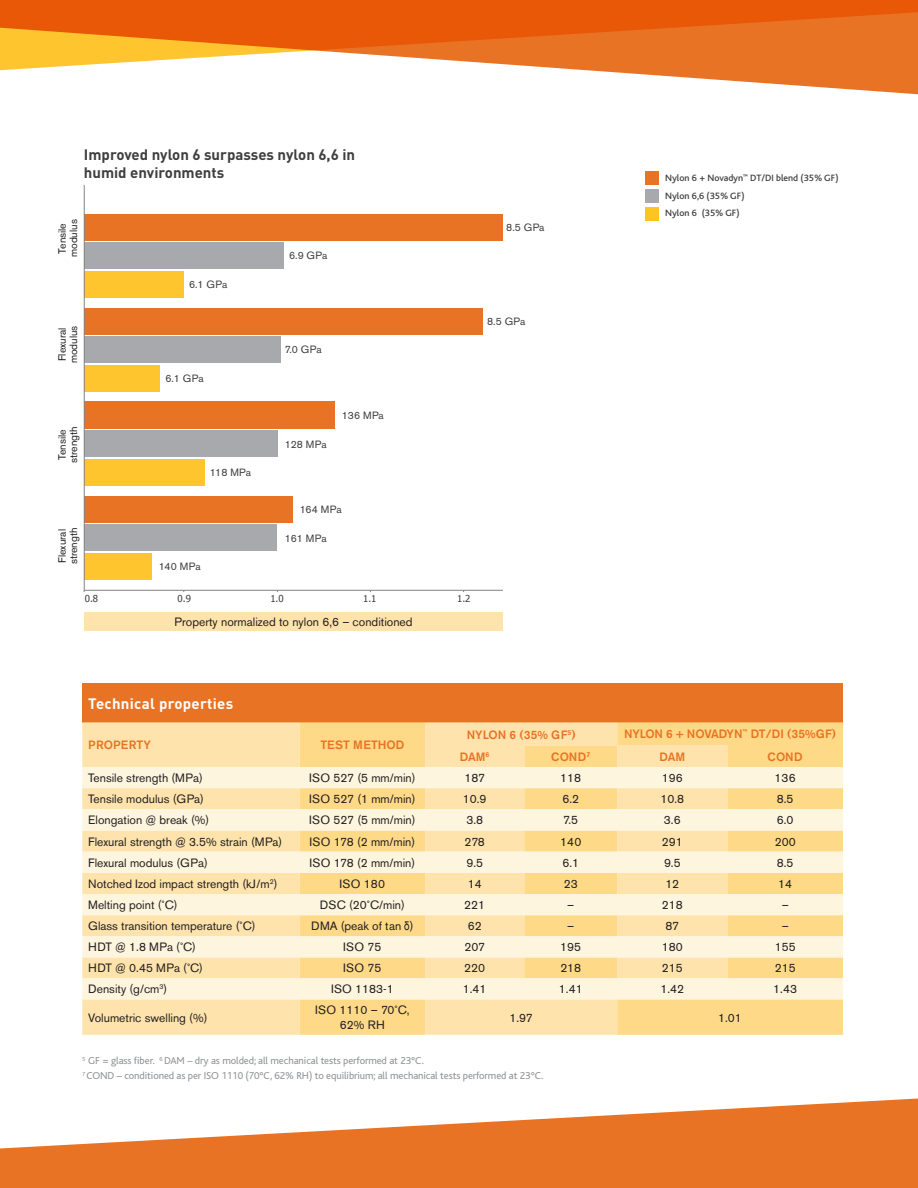
<style>
.page{position:relative;width:918px;height:1188px;background:#fff}
.page>*{position:absolute;margin:0;border:0;box-sizing:border-box;transform-origin:0 0}
.t1{font:700 15px/18px "DIN";color:#3e3e3f}
.t2{font:700 15px "DIN";letter-spacing:.02em;color:#fff}
.t3{font:12px/14.4px "Akzidenz Grotesk BE";color:#231f20;text-align:center}
.t4{font:500 12px "Akzidenz Grotesk BE";color:#e97324}
.t5{font:500 12px "Akzidenz Grotesk BE";letter-spacing:.02em;color:#e97324}
.t6{font:10.5px/15px "Bliss";letter-spacing:-.01em;color:#939598}
.t7{font:10.5px "Akzidenz Grotesk BE";color:#3e3e3f}
.t8{font:10.5px/11.4px "Akzidenz Grotesk BE";color:#231f20}
.t9{font:500 9.6px/18.1px "Bliss";color:#3e3e3f}
.t10{font:9.6px "Tahoma";color:#3e3e3f}
.s1{font-family:"Arial Narrow"}
</style>
<div class="page">
<svg style="left:0;top:1099px;width:918px;height:89px;fill:#e97324"></svg>
<hr style="left:84px;top:590px;width:419px;height:1px;background:#808285">
<div style="left:84px;top:242px;width:200px;height:27px;background:#a8a9ad"></div>
<div style="left:84px;top:214px;width:419px;height:27px;background:#e97324"></div>
<div style="left:84px;top:336px;width:197px;height:27px;background:#a8a9ad"></div>
<div style="left:84px;top:308px;width:399px;height:27px;background:#e97324"></div>
<div style="left:84px;top:430px;width:193px;height:27px;background:#a8a9ad"></div>
<div style="left:84px;top:402px;width:251px;height:27px;background:#e97324"></div>
<div style="left:84px;top:524px;width:193px;height:27px;background:#a8a9ad"></div>
<div style="left:84px;top:496px;width:209px;height:27px;background:#e97324"></div>
<div style="left:84px;top:271px;width:100px;height:27px;background:#fec52e"></div>
<div style="left:84px;top:365px;width:76px;height:27px;background:#fec52e"></div>
<div style="left:84px;top:459px;width:121px;height:27px;background:#fec52e"></div>
<div style="left:84px;top:553px;width:68px;height:27px;background:#fec52e"></div>
<hr style="left:84px;top:185px;width:1px;height:405px;background:#808285">
<div style="left:84px;top:612px;width:419px;height:19px;background:#fee4ac"></div>
<div style="left:645px;top:189px;width:13px;height:13px;background:#a8a9ad"></div>
<div style="left:645px;top:171px;width:13px;height:13px;background:#e97324"></div>
<div style="left:645px;top:207px;width:13px;height:13px;background:#fec422"></div>
<div style="left:82px;top:683px;width:761px;height:39px;background:#e97324"></div>
<div style="left:82px;top:722px;width:218px;height:313px;background:#fee4ac"></div>
<svg style="left:300px;top:722px;width:543px;height:313px;background:#fddc94"></svg>
<svg style="left:82px;top:767px;width:761px;height:232px;background:#feebc0"></svg>
<svg style="left:0;top:70px;width:918px;height:25px"></svg>
<svg style="left:0;top:0;width:918px;height:70px;background:#ec7a29"></svg>
<p class="t1" style="left:84px;top:144px;width:273px">Improved nylon 6 surpasses nylon 6,6 in humid environments</p>
<p class="t8" style="left:56px;top:257px;width:39px;text-align:center;rotate:-90deg">Tensile modulus</p>
<p class="t8" style="left:56px;top:363px;width:39px;rotate:-90deg">Flexural modulus</p>
<p class="t8" style="left:56px;top:463px;width:38px;text-align:center;rotate:-90deg">Tensile strength</p>
<p class="t8" style="left:56px;top:564px;width:38px;rotate:-90deg">Flexural strength</p>
<p class="t7" style="left:189px;top:278px;width:40px">6.1 GPa</p>
<p class="t7" style="left:165px;top:372px;width:40px">6.1 GPa</p>
<p class="t7" style="left:210px;top:466px;width:43px">118 MPa</p>
<p class="t7" style="left:159px;top:560px;width:43px">140 MPa</p>
<p class="t7" style="left:289px;top:249px;width:40px">6.9 GPa</p>
<p class="t7" style="left:285px;top:344px;width:38px">7.0 GPa</p>
<p class="t7" style="left:285px;top:438px;width:43px">128 MPa</p>
<p class="t7" style="left:342px;top:409px;width:44px">136 MPa</p>
<p class="t7" style="left:300px;top:503px;width:43px">164 MPa</p>
<p class="t7" style="left:285px;top:532px;width:43px">161 MPa</p>
<p class="t10" style="left:85px;top:592px;width:15px">0.8</p>
<p class="t10" style="left:178px;top:592px;width:15px">0.9</p>
<p class="t10" style="left:270px;top:592px;width:15px">1.0</p>
<p class="t10" style="left:363px;top:592px;width:15px">1.1</p>
<p class="t10" style="left:457px;top:592px;width:15px">1.2</p>
<p class="t3" style="left:175px;top:614px;width:240px">Property normalized to nylon 6,6 – conditioned</p>
<p class="t7" style="left:506px;top:221px;width:40px">8.5 GPa</p>
<p class="t7" style="left:487px;top:315px;width:40px">8.5 GPa</p>
<p class="t9" style="left:665px;top:169px;width:175px">Nylon 6 + Novadyn<sup>™</sup> DT/DI blend (35% GF)<br>Nylon 6,6 (35% GF)</p>
<p class="t9" style="left:665px;top:204px;width:76px">Nylon 6 (35% GF)</p>
<p class="t2" style="left:88px;top:694px;width:146px">Technical properties</p>
<p class="t5" style="left:88px;top:738px;width:64px">PROPERTY</p>
<p class="t4" style="left:321px;top:738px;width:85px">TEST METHOD</p>
<p class="t4" style="left:467px;top:727px;width:110px">NYLON 6 (35% GF<sup>5</sup>)</p>
<p class="t4" style="left:624px;top:726px;width:214px">NYLON 6 + NOVADYN<sup>™</sup> DT/DI (35%GF)</p>
<p class="t4" style="left:460px;top:749px;width:31px">DAM<sup>6</sup></p>
<p class="t4" style="left:551px;top:749px;width:41px">COND<sup>7</sup></p>
<p class="t4" style="left:659px;top:749px;width:27px">DAM</p>
<p class="t4" style="left:768px;top:749px;width:37px">COND</p>
<p class="t3" style="left:88px;top:771px;width:116px">Tensile strength (MPa)</p>
<p class="t3" style="left:309px;top:771px;width:108px">ISO 527 (5 mm/min)</p>
<p class="t3" style="left:465px;top:771px;width:22px">187</p>
<p class="t3" style="left:560px;top:771px;width:22px">118</p>
<p class="t3" style="left:662px;top:771px;width:23px">196</p>
<p class="t3" style="left:775px;top:771px;width:23px">136</p>
<p class="t3" style="left:88px;top:792px;width:117px">Tensile modulus (GPa)</p>
<p class="t3" style="left:309px;top:792px;width:108px">ISO 527 (1 mm/min)</p>
<p class="t3" style="left:463px;top:792px;width:25px">10.9</p>
<p class="t3" style="left:562px;top:792px;width:18px">6.2</p>
<p class="t3" style="left:660px;top:792px;width:25px">10.8</p>
<p class="t3" style="left:777px;top:792px;width:18px">8.5</p>
<p class="t3" style="left:88px;top:813px;width:123px">Elongation @ break (%)</p>
<p class="t3" style="left:309px;top:813px;width:108px">ISO 527 (5 mm/min)</p>
<p class="t3" style="left:466px;top:813px;width:18px">3.8</p>
<p class="t3" style="left:563px;top:813px;width:16px">7.5</p>
<p class="t3" style="left:664px;top:813px;width:18px">3.6</p>
<p class="t3" style="left:777px;top:813px;width:18px">6.0</p>
<p class="t3" style="left:88px;top:834px;width:196px">Flexural strength @ 3.5% strain (MPa)</p>
<p class="t3" style="left:310px;top:834px;width:107px">ISO 178 (2 mm/min)</p>
<p class="t3" style="left:465px;top:834px;width:22px">278</p>
<p class="t3" style="left:560px;top:834px;width:23px">140</p>
<p class="t3" style="left:662px;top:834px;width:22px">291</p>
<p class="t3" style="left:775px;top:834px;width:22px">200</p>
<p class="t3" style="left:88px;top:855px;width:121px">Flexural modulus (GPa)</p>
<p class="t3" style="left:310px;top:855px;width:107px">ISO 178 (2 mm/min)</p>
<p class="t3" style="left:466px;top:855px;width:18px">9.5</p>
<p class="t3" style="left:562px;top:855px;width:18px">6.1</p>
<p class="t3" style="left:664px;top:855px;width:18px">9.5</p>
<p class="t3" style="left:777px;top:855px;width:18px">8.5</p>
<p class="t3" style="left:88px;top:877px;width:191px">Notched Izod impact strength (kJ/m<sup>2</sup>)</p>
<p class="t3" style="left:340px;top:877px;width:47px">ISO 180</p>
<p class="t3" style="left:468px;top:877px;width:15px">14</p>
<p class="t3" style="left:564px;top:877px;width:15px">23</p>
<p class="t3" style="left:665px;top:877px;width:15px">12</p>
<p class="t3" style="left:778px;top:877px;width:15px">14</p>
<p class="t3" style="left:88px;top:898px;width:91px">Melting point (˚C)</p>
<p class="t3" style="left:320px;top:898px;width:87px">DSC (20˚C/min)</p>
<p class="t3" style="left:464px;top:898px;width:22px">221</p>
<p class="t3" style="left:567px;top:898px;width:8px">–</p>
<p class="t3" style="left:662px;top:898px;width:22px">218</p>
<p class="t3" style="left:782px;top:898px;width:8px">–</p>
<p class="t3" style="left:88px;top:919px;width:169px">Glass transition temperature (˚C)</p>
<p class="t3" style="left:311px;top:919px;width:104px">DMA (peak of tan <span class="s1">δ</span>)</p>
<p class="t3" style="left:468px;top:919px;width:15px">62</p>
<p class="t3" style="left:567px;top:919px;width:8px">–</p>
<p class="t3" style="left:666px;top:919px;width:15px">87</p>
<p class="t3" style="left:782px;top:919px;width:8px">–</p>
<p class="t3" style="left:88px;top:940px;width:109px">HDT @ 1.8 MPa (˚C)</p>
<p class="t3" style="left:343px;top:940px;width:40px">ISO 75</p>
<p class="t3" style="left:465px;top:940px;width:22px">207</p>
<p class="t3" style="left:560px;top:940px;width:22px">195</p>
<p class="t3" style="left:662px;top:940px;width:23px">180</p>
<p class="t3" style="left:775px;top:940px;width:22px">155</p>
<p class="t3" style="left:88px;top:961px;width:116px">HDT @ 0.45 MPa (˚C)</p>
<p class="t3" style="left:343px;top:961px;width:40px">ISO 75</p>
<p class="t3" style="left:464px;top:961px;width:22px">220</p>
<p class="t3" style="left:560px;top:961px;width:22px">218</p>
<p class="t3" style="left:662px;top:961px;width:22px">215</p>
<p class="t3" style="left:775px;top:961px;width:22px">215</p>
<p class="t3" style="left:88px;top:982px;width:81px">Density (g/cm<sup>3</sup>)</p>
<p class="t3" style="left:331px;top:982px;width:64px">ISO 1183-1</p>
<p class="t3" style="left:463px;top:982px;width:25px">1.41</p>
<p class="t3" style="left:559px;top:982px;width:25px">1.41</p>
<p class="t3" style="left:660px;top:982px;width:25px">1.42</p>
<p class="t3" style="left:773px;top:982px;width:25px">1.43</p>
<p class="t3" style="left:88px;top:1010px;width:121px">Volumetric swelling (%)</p>
<p class="t3" style="left:315px;top:1003px;width:96px">ISO 1110 – 70˚C,<br>62% RH</p>
<p class="t3" style="left:510px;top:1010px;width:25px">1.97</p>
<p class="t3" style="left:718px;top:1010px;width:25px">1.01</p>
<p class="t6" style="left:82px;top:1053px;width:463px"><sup>5</sup> GF = glass fiber. <sup>6</sup> DAM – dry as molded; all mechanical tests performed at 23°C.<br><sup>7</sup> COND – conditioned as per ISO 1110 (70°C, 62% RH) to equilibrium; all mechanical tests performed at 23°C.</p>
</div>
